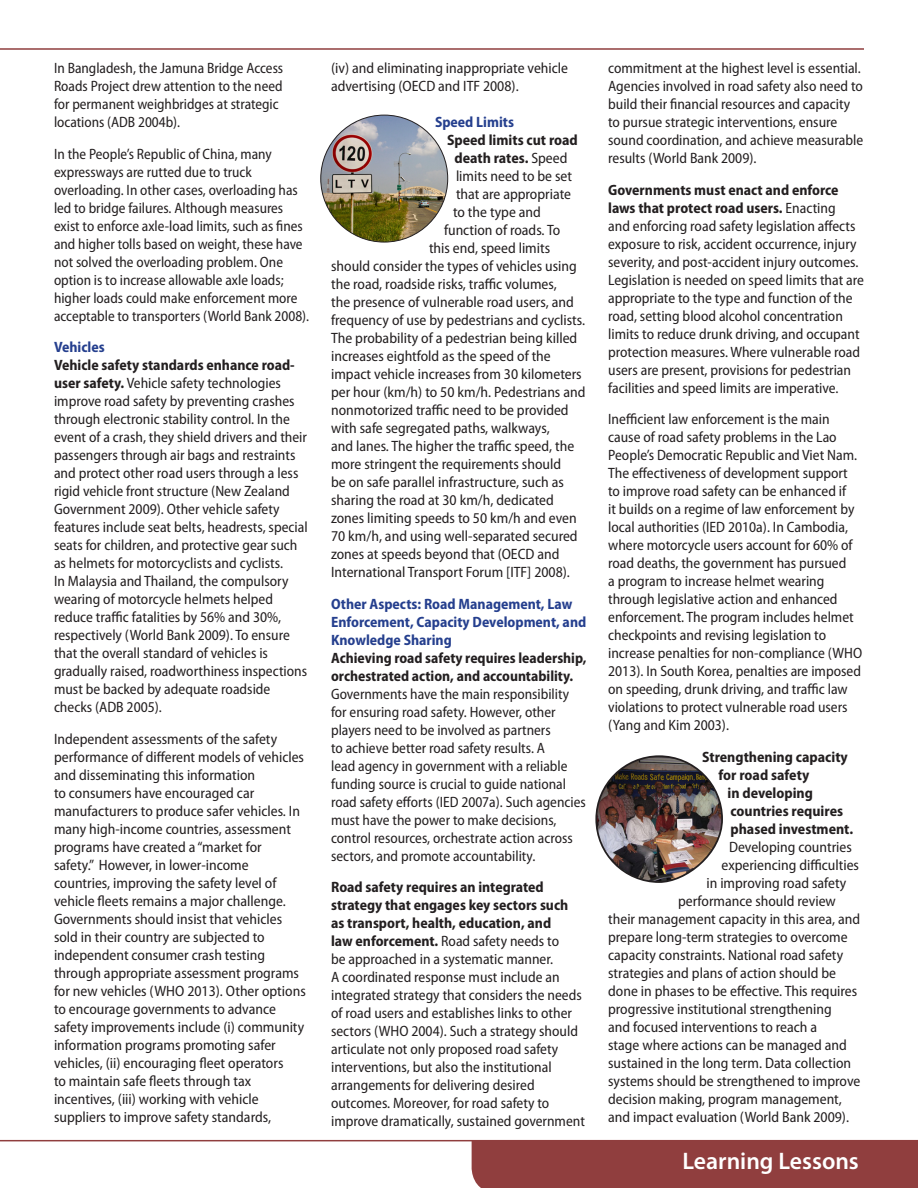
<style>
.page{position:relative;width:918px;height:1188px;background:#fff}
.page>*{position:absolute;margin:0;border:0;box-sizing:border-box;transform-origin:0 0}
.t1{font:600 24px "Myriad Pro";color:#fff}
.t2{font:semi-condensed 15px/18px "Myriad Pro";color:#231f20}
.t3{font:700 semi-condensed 15px "Myriad Pro";color:#231f20}
.t4{font:700 semi-condensed 15px "Myriad Pro";color:#253f8e}
.s1{font-weight:700;color:#253f8e}
.s2{font-weight:700}
.s3{font-weight:400}
</style>
<div class="page">
<div style="left:472px;top:1141px;width:446px;height:47px;background:#903e3e"></div>
<hr style="left:0;top:1140px;width:918px;height:1px;background:#903e3e">
<hr style="left:0;top:48px;width:864px;height:2px;background:#903e3e">
<img style="left:321px;top:115px;width:127px;height:127px;border-radius:63px">
<img style="left:596px;top:756px;width:126px;height:126px;border-radius:63px">
<p class="t2" style="left:54px;top:59px;width:231px">In Bangladesh, the Jamuna Bridge Access Roads Project drew attention to the need for permanent weighbridges at strategic locations (ADB 2004b).</p>
<p class="t2" style="left:54px;top:144px;width:257px">In the People’s Republic of China, many expressways are rutted due to truck overloading. In other cases, overloading has led to bridge failures. Although measures exist to enforce axle-load limits, such as fines and higher tolls based on weight, these have not solved the overloading problem. One option is to increase allowable axle loads; higher loads could make enforcement more acceptable to transporters (World Bank 2008).</p>
<p class="t2" style="left:54px;top:338px;width:255px"><span class="s1">Vehicles<br></span><span class="s2">Vehicle safety standards enhance road&shy;user safety.</span> Vehicle safety technologies improve road safety by preventing crashes through electronic stability control. In the event of a crash, they shield drivers and their passengers through air bags and restraints and protect other road users through a less rigid vehicle front structure (New Zealand Government 2009). Other vehicle safety features include seat belts, headrests, special seats for children, and protective gear such as helmets for motorcyclists and cyclists.<br>In Malaysia and Thailand, the compulsory wearing of motorcycle helmets helped reduce traffic fatalities by 56% and 30%, respectively (World Bank 2009). To ensure that the overall standard of vehicles is gradually raised, roadworthiness inspections must be backed by adequate roadside checks (ADB 2005).</p>
<p class="t2" style="left:54px;top:729px;width:253px">Independent assessments of the safety performance of different models of vehicles and disseminating this information<br>to consumers have encouraged car manufacturers to produce safer vehicles. In many high-income countries, assessment programs have created a “market for safety.” However, in lower-income countries, improving the safety level of vehicle fleets remains a major challenge.<br>Governments should insist that vehicles sold in their country are subjected to independent consumer crash testing through appropriate assessment programs for new vehicles (WHO 2013). Other options to encourage governments to advance safety improvements include (i) community information programs promoting safer vehicles, (ii) encouraging fleet operators<br>to maintain safe fleets through tax incentives, (iii) working with vehicle suppliers to improve safety standards,</p>
<p class="t2" style="left:331px;top:59px;width:239px">(iv) and eliminating inappropriate vehicle advertising (OECD and ITF 2008).</p>
<p class="t4" style="left:435px;top:112px;width:81px">Speed Limits</p>
<p class="t3" style="left:447px;top:130px;width:132px">Speed limits cut road</p>
<p class="t3" style="left:454px;top:148px;width:114px">death rates. <span class="s3">Speed</span></p>
<p class="t2" style="left:456px;top:167px;width:118px">limits need to be set</p>
<p class="t2" style="left:456px;top:185px;width:117px">that are appropriate</p>
<p class="t2" style="left:453px;top:203px;width:89px">to the type and</p>
<p class="t2" style="left:444px;top:221px;width:118px">function of roads. To</p>
<p class="t2" style="left:429px;top:239px;width:123px">this end, speed limits</p>
<p class="t2" style="left:331px;top:257px;width:247px">should consider the types of vehicles using</p>
<p class="t2" style="left:331px;top:275px;width:227px">the road, roadside risks, traffic volumes,</p>
<p class="t2" style="left:331px;top:293px;width:244px">the presence of vulnerable road users, and</p>
<p class="t2" style="left:331px;top:311px;width:256px">frequency of use by pedestrians and cyclists.</p>
<p class="t2" style="left:331px;top:329px;width:248px">The probability of a pedestrian being killed</p>
<p class="t2" style="left:331px;top:347px;width:221px">increases eightfold as the speed of the</p>
<p class="t2" style="left:331px;top:365px;width:252px">impact vehicle increases from 30 kilometers</p>
<p class="t2" style="left:331px;top:383px;width:256px">per hour (km/h) to 50 km/h. Pedestrians and</p>
<p class="t2" style="left:331px;top:401px;width:239px">nonmotorized traffic need to be provided</p>
<p class="t2" style="left:331px;top:419px;width:220px">with safe segregated paths, walkways,</p>
<p class="t2" style="left:331px;top:437px;width:245px">and lanes. The higher the traffic speed, the</p>
<p class="t2" style="left:331px;top:455px;width:232px">more stringent the requirements should</p>
<p class="t2" style="left:331px;top:473px;width:234px">be on safe parallel infrastructure, such as</p>
<p class="t2" style="left:331px;top:491px;width:224px">sharing the road at 30 km/h, dedicated</p>
<p class="t2" style="left:331px;top:509px;width:247px">zones limiting speeds to 50 km/h and even</p>
<p class="t2" style="left:331px;top:527px;width:248px">70 km/h, and using well-separated secured</p>
<p class="t2" style="left:331px;top:545px;width:230px">zones at speeds beyond that (OECD and</p>
<p class="t2" style="left:331px;top:563px;width:240px">International Transport Forum [ITF] 2008).</p>
<p class="t2" style="left:331px;top:594px;width:257px"><span class="s1">Other Aspects: Road Management, Law Enforcement, Capacity Development, and Knowledge Sharing<br></span><span class="s2">Achieving road safety requires leadership, orchestrated action, and accountability.<br></span>Governments have the main responsibility for ensuring road safety. However, other players need to be involved as partners<br>to achieve better road safety results. A<br>lead agency in government with a reliable funding source is crucial to guide national road safety efforts (IED 2007a). Such agencies must have the power to make decisions, control resources, orchestrate action across sectors, and promote accountability.</p>
<p class="t2" style="left:331px;top:878px;width:255px"><span class="s2">Road safety requires an integrated strategy that engages key sectors such as transport, health, education, and<br>law enforcement.</span> Road safety needs to<br>be approached in a systematic manner.<br>A coordinated response must include an integrated strategy that considers the needs of road users and establishes links to other sectors (WHO 2004). Such a strategy should articulate not only proposed road safety interventions, but also the institutional arrangements for delivering desired outcomes. Moreover, for road safety to improve dramatically, sustained government</p>
<p class="t2" style="left:608px;top:59px;width:257px">commitment at the highest level is essential.<br>Agencies involved in road safety also need to build their financial resources and capacity to pursue strategic interventions, ensure sound coordination, and achieve measurable results (World Bank 2009).</p>
<p class="t2" style="left:608px;top:180px;width:257px"><span class="s2">Governments must enact and enforce laws that protect road users.</span> Enacting<br>and enforcing road safety legislation affects exposure to risk, accident occurrence, injury severity, and post-accident injury outcomes.<br>Legislation is needed on speed limits that are appropriate to the type and function of the road, setting blood alcohol concentration limits to reduce drunk driving, and occupant protection measures. Where vulnerable road users are present, provisions for pedestrian facilities and speed limits are imperative.</p>
<p class="t2" style="left:608px;top:410px;width:256px">Inefficient law enforcement is the main cause of road safety problems in the Lao People’s Democratic Republic and Viet Nam.<br>The effectiveness of development support to improve road safety can be enhanced if<br>it builds on a regime of law enforcement by local authorities (IED 2010a). In Cambodia, where motorcycle users account for 60% of road deaths, the government has pursued<br>a program to increase helmet wearing through legislative action and enhanced enforcement. The program includes helmet checkpoints and revising legislation to increase penalties for non-compliance (WHO 2013). In South Korea, penalties are imposed on speeding, drunk driving, and traffic law violations to protect vulnerable road users (Yang and Kim 2003).</p>
<p class="t3" style="left:702px;top:747px;width:147px">Strengthening capacity</p>
<p class="t3" style="left:718px;top:765px;width:92px">for road safety</p>
<p class="t3" style="left:728px;top:783px;width:87px">in developing</p>
<p class="t3" style="left:730px;top:801px;width:114px">countries requires</p>
<p class="t3" style="left:730px;top:819px;width:124px">phased investment.</p>
<p class="t2" style="left:729px;top:837px;width:124px">Developing countries</p>
<p class="t2" style="left:722px;top:855px;width:139px">experiencing difficulties</p>
<p class="t2" style="left:706px;top:873px;width:141px">in improving road safety</p>
<p class="t2" style="left:678px;top:891px;width:159px">performance should review</p>
<p class="t2" style="left:608px;top:909px;width:254px">their management capacity in this area, and</p>
<p class="t2" style="left:608px;top:927px;width:241px">prepare long-term strategies to overcome</p>
<p class="t2" style="left:608px;top:945px;width:237px">capacity constraints. National road safety</p>
<p class="t2" style="left:608px;top:963px;width:229px">strategies and plans of action should be</p>
<p class="t2" style="left:608px;top:981px;width:251px">done in phases to be effective. This requires</p>
<p class="t2" style="left:608px;top:999px;width:225px">progressive institutional strengthening</p>
<p class="t2" style="left:608px;top:1017px;width:210px">and focused interventions to reach a</p>
<p class="t2" style="left:608px;top:1035px;width:240px">stage where actions can be managed and</p>
<p class="t2" style="left:608px;top:1053px;width:245px">sustained in the long term. Data collection</p>
<p class="t2" style="left:608px;top:1071px;width:254px">systems should be strengthened to improve</p>
<p class="t2" style="left:608px;top:1089px;width:235px">decision making, program management,</p>
<p class="t2" style="left:608px;top:1107px;width:242px">and impact evaluation (World Bank 2009).</p>
<p class="t1" style="left:682px;top:1145px;width:178px">Learning Lessons</p>
</div>
